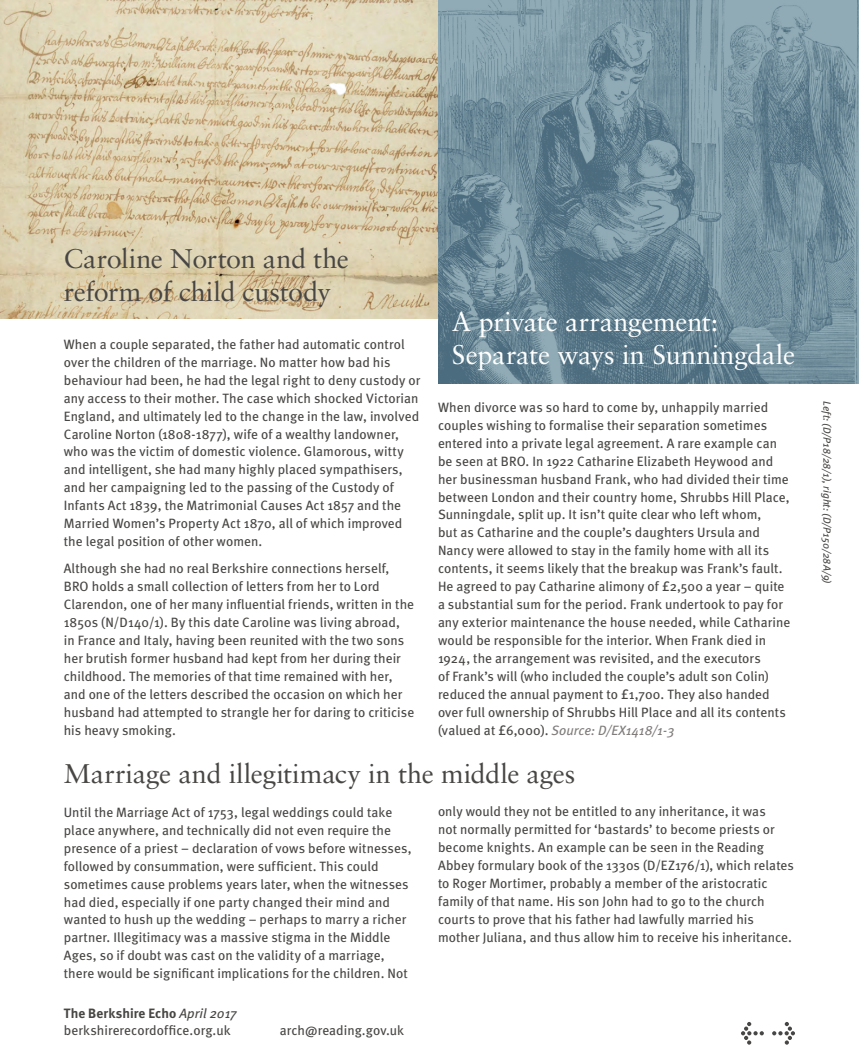
<style>
.page{position:relative;width:859px;height:1063px;background:#fff}
.page>*{position:absolute;margin:0;border:0;box-sizing:border-box;transform-origin:0 0}
.t1{font:27px/33px "Sabon";letter-spacing:-.01em;color:#484644}
.t2{font:27px/33px "Sabon";letter-spacing:-.005em;color:#fff}
.t3{font:13.5px/18px "Meta";letter-spacing:.005em;color:#484644}
.t4{font:italic 10.5px "Meta";letter-spacing:.005em;color:#484644}
.s1{font-style:italic;color:#7f7c7b}
.s2{font-weight:700}
.s3{font-style:italic}
</style>
<div class="page">
<svg style="left:741px;top:1022px;width:23px;height:23px"></svg>
<svg style="left:772px;top:1022px;width:23px;height:23px"></svg>
<img style="left:0;top:0;width:438px;height:319px">
<img style="left:438px;top:0;width:421px;height:384px">
<h1 class="t1" style="left:64px;top:241px;width:287px">Caroline Norton and the reform of child custody</h1>
<p class="t3" style="left:64px;top:335px;width:358px">When a couple separated, the father had automatic control over the children of the marriage. No matter how bad his behaviour had been, he had the legal right to deny custody or any access to their mother. The case which shocked Victorian England, and ultimately led to the change in the law, involved Caroline Norton (1808-1877), wife of a wealthy landowner, who was the victim of domestic violence. Glamorous, witty and intelligent, she had many highly placed sympathisers, and her campaigning led to the passing of the Custody of Infants Act 1839, the Matrimonial Causes Act 1857 and the Married Women’s Property Act 1870, all of which improved the legal position of other women.</p>
<p class="t3" style="left:64px;top:560px;width:352px">Although she had no real Berkshire connections herself, BRO holds a small collection of letters from her to Lord Clarendon, one of her many influential friends, written in the 1850s (N/D140/1). By this date Caroline was living abroad,<br>in France and Italy, having been reunited with the two sons her brutish former husband had kept from her during their childhood. The memories of that time remained with her, and one of the letters described the occasion on which her husband had attempted to strangle her for daring to criticise his heavy smoking.</p>
<h1 class="t2" style="left:452px;top:304px;width:345px">A private arrangement:<br>Separate ways in Sunningdale</h1>
<p class="t3" style="left:438px;top:398px;width:354px">When divorce was so hard to come by, unhappily married couples wishing to formalise their separation sometimes entered into a private legal agreement. A rare example can be seen at BRO. In 1922 Catharine Elizabeth Heywood and her businessman husband Frank, who had divided their time between London and their country home, Shrubbs Hill Place, Sunningdale, split up. It isn’t quite clear who left whom,<br>but as Catharine and the couple’s daughters Ursula and Nancy were allowed to stay in the family home with all its contents, it seems likely that the breakup was Frank’s fault.<br>He agreed to pay Catharine alimony of £2,500 a year – quite a substantial sum for the period. Frank undertook to pay for any exterior maintenance the house needed, while Catharine would be responsible for the interior. When Frank died in 1924, the arrangement was revisited, and the executors<br>of Frank’s will (who included the couple’s adult son Colin) reduced the annual payment to £1,700. They also handed over full ownership of Shrubbs Hill Place and all its contents (valued at £6,000). <span class="s1">Source: D/EX1418/1-3</span></p>
<p class="t4" style="left:833px;top:401px;width:186px;rotate:90deg">Left: (D/P18/28/1), right: (D/P150/28A/9)</p>
<h1 class="t1" style="left:64px;top:757px;width:513px">Marriage and illegitimacy in the middle ages</h1>
<p class="t3" style="left:64px;top:803px;width:349px">Until the Marriage Act of 1753, legal weddings could take place anywhere, and technically did not even require the presence of a priest – declaration of vows before witnesses, followed by consummation, were sufficient. This could sometimes cause problems years later, when the witnesses had died, especially if one party changed their mind and wanted to hush up the wedding – perhaps to marry a richer partner. Illegitimacy was a massive stigma in the Middle Ages, so if doubt was cast on the validity of a marriage, there would be significant implications for the children. Not</p>
<p class="t3" style="left:438px;top:803px;width:357px">only would they not be entitled to any inheritance, it was<br>not normally permitted for ‘bastards’ to become priests or become knights. An example can be seen in the Reading Abbey formulary book of the 1330s (D/EZ176/1), which relates to Roger Mortimer, probably a member of the aristocratic family of that name. His son John had to go to the church courts to prove that his father had lawfully married his mother Juliana, and thus allow him to receive his inheritance.</p>
<p class="t3" style="left:64px;top:1005px;width:174px;line-height:16.5px"><span class="s2">The Berkshire Echo</span> <span class="s3">April 2017 </span>berkshirerecordoffice.org.uk</p>
<p class="t3" style="left:280px;top:1021px;width:126px">arch@reading.gov.uk</p>
</div>
